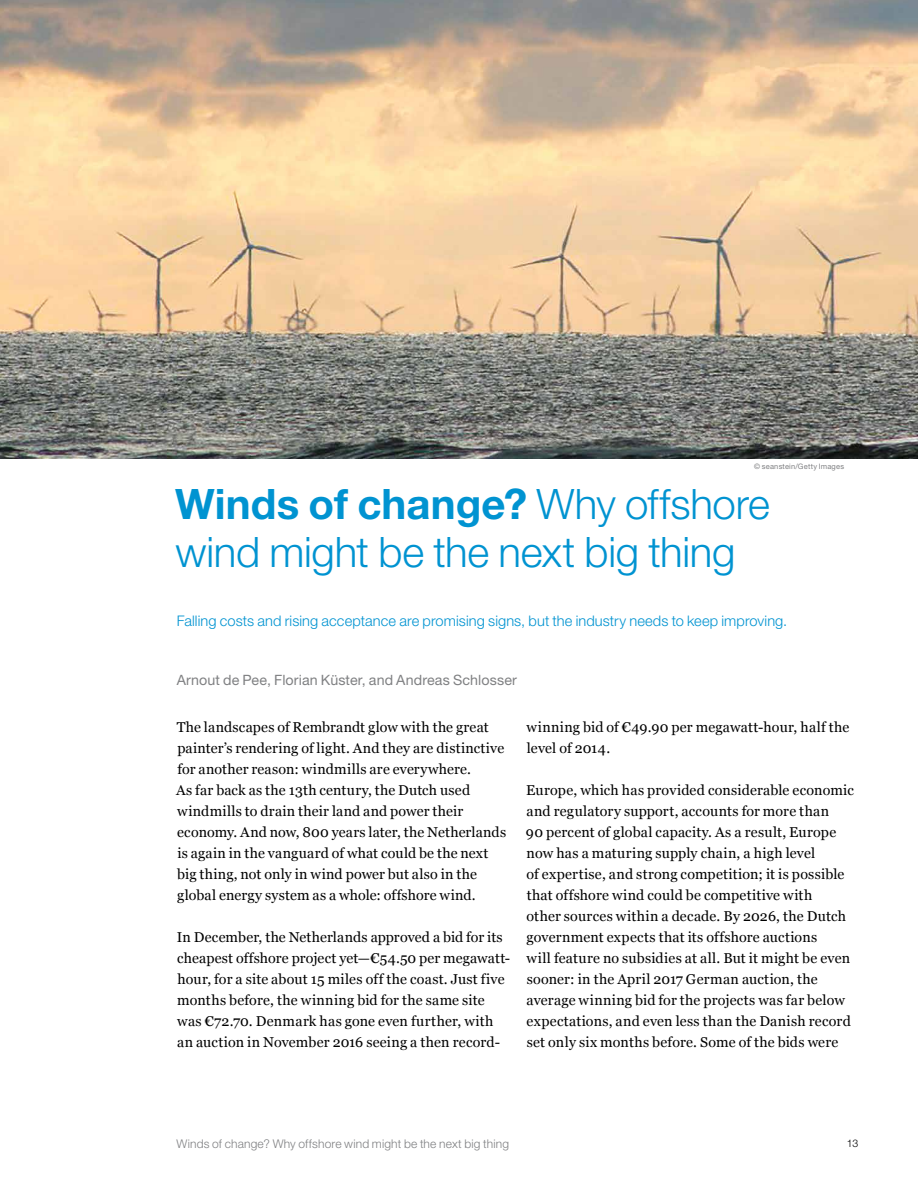
<style>
.page{position:relative;width:918px;height:1188px;background:#fff}
.page>*{position:absolute;margin:0;border:0;box-sizing:border-box;transform-origin:0 0}
.t1{font:300 42px/48px "Helvetica Neue LT Std";letter-spacing:-.005em;color:#0093d1}
.t2{font:300 14.7px "Helvetica Neue LT Std";letter-spacing:.005em;color:#0093d1}
.t3{font:14.25px/21px "Georgia";letter-spacing:.015em;color:#000}
.t4{font:14.25px "Helvetica Neue LT Std";letter-spacing:.01em;color:#808183}
.t5{font:300 12px "Helvetica Neue LT Std";letter-spacing:.015em;color:#808183}
.t6{font:300 10.5px "Helvetica Neue LT Std";color:#000}
.t7{font:7.5px "Helvetica Neue LT Std";letter-spacing:.025em;color:#808183}
.s1{font-weight:700}
</style>
<div class="page">
<img style="left:0;top:0;width:918px;height:458px">
<p class="t7" style="left:754px;top:461px;width:91px">© seanstein/Getty Images</p>
<h1 class="t1" style="left:175px;top:479px;width:597px"><span class="s1">Winds of change?</span> Why offshore wind might be the next big thing</h1>
<p class="t2" style="left:177px;top:612px;width:612px">Falling costs and rising acceptance are promising signs, but the industry needs to keep improving.</p>
<p class="t4" style="left:177px;top:672px;width:342px">Arnout de Pee, Florian Küster, and Andreas Schlosser</p>
<p class="t3" style="left:176px;top:716px;width:332px">The landscapes of Rembrandt glow with the great painter’s rendering of light. And they are distinctive for another reason: windmills are everywhere.<br>As far back as the 13th century, the Dutch used windmills to drain their land and power their economy. And now, 800 years later, the Netherlands is again in the vanguard of what could be the next big thing, not only in wind power but also in the global energy system as a whole: offshore wind.</p>
<p class="t3" style="left:177px;top:926px;width:335px">In December, the Netherlands approved a bid for its cheapest offshore project yet—€54.50 per megawatt&shy;hour, for a site about 15 miles off the coast. Just five months before, the winning bid for the same site was €72.70. Denmark has gone even further, with an auction in November 2016 seeing a then record-</p>
<p class="t3" style="left:527px;top:716px;width:324px">winning bid of €49.90 per megawatt-hour, half the level of 2014.</p>
<p class="t3" style="left:526px;top:779px;width:330px">Europe, which has provided considerable economic and regulatory support, accounts for more than<br>90 percent of global capacity. As a result, Europe now has a maturing supply chain, a high level<br>of expertise, and strong competition; it is possible that offshore wind could be competitive with<br>other sources within a decade. By 2026, the Dutch government expects that its offshore auctions<br>will feature no subsidies at all. But it might be even sooner: in the April 2017 German auction, the average winning bid for the projects was far below expectations, and even less than the Danish record set only six months before. Some of the bids were</p>
<p class="t5" style="left:177px;top:1136px;width:334px">Winds of change? Why offshore wind might be the next big thing</p>
<p class="t6" style="left:847px;top:1137px;width:13px">13</p>
</div>
